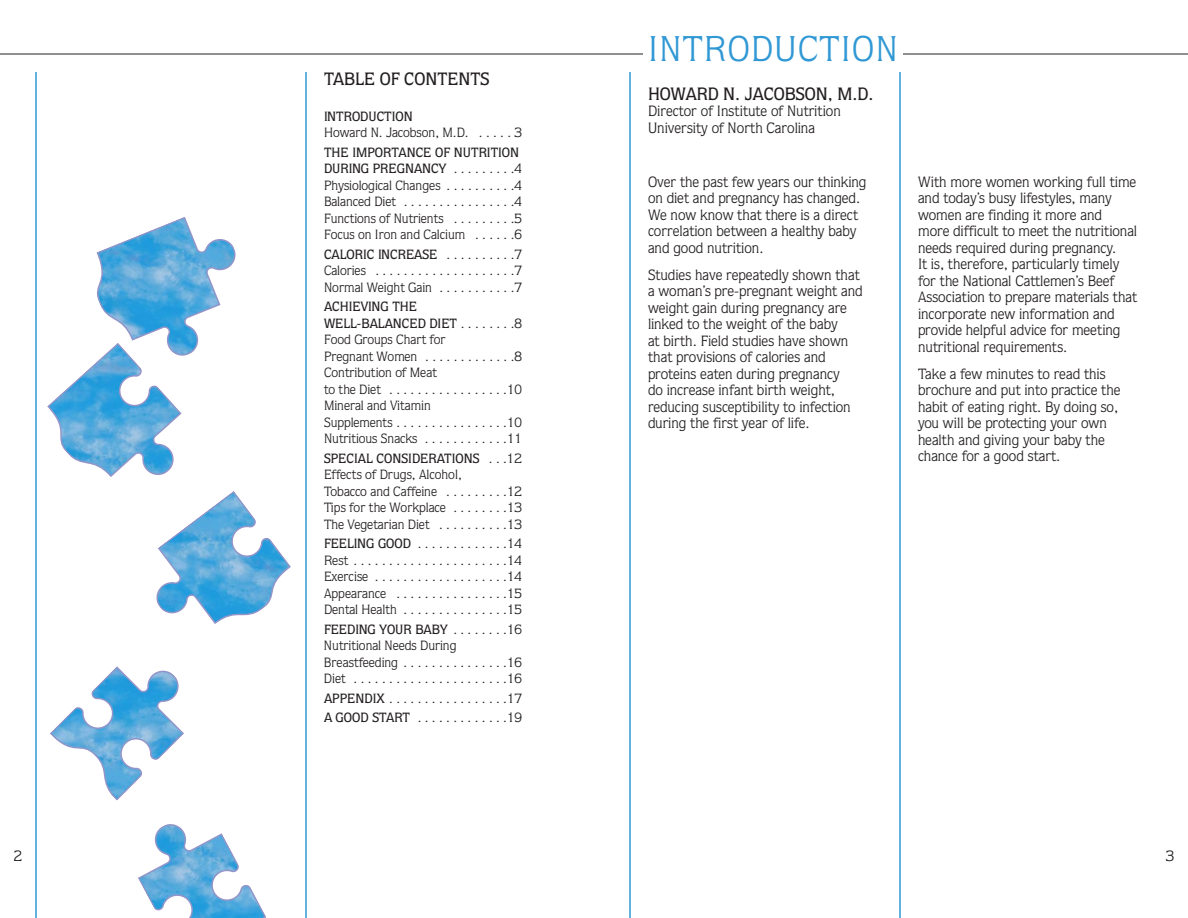
<style>
.page{position:relative;width:1188px;height:918px;background:#fff}
.page>*{position:absolute;margin:0;border:0;box-sizing:border-box;transform-origin:0 0}
.t1{font:36px "Quorum";letter-spacing:.04em;color:#3098d4}
.t2{font:500 18px "Quorum";color:#231f20}
.t3{font:15px/16.5px "Quorum";color:#231f20}
.t4{font:13.5px/16.5px "Quorum";color:#231f20}
.t5{font:500 13.5px "Quorum";color:#231f20}
.s1{font-weight:500}
</style>
<div class="page">
<hr style="left:629px;top:72px;width:2px;height:846px;background:#3098d4">
<hr style="left:899px;top:72px;width:2px;height:846px;background:#3098d4">
<hr style="left:594px;top:54px;width:594px;height:1px;background:#231f20">
<hr style="left:35px;top:72px;width:2px;height:846px;background:#3098d4">
<hr style="left:305px;top:72px;width:2px;height:846px;background:#3098d4">
<hr style="left:0;top:54px;width:594px;height:1px;background:#231f20">
<div style="left:644px;top:50px;width:259px;height:8px;background:#fff"></div>
<svg style="left:47px;top:217px;width:244px;height:407px"></svg>
<svg style="left:50px;top:666px;width:134px;height:135px"></svg>
<svg style="left:138px;top:824px;width:128px;height:94px"></svg>
<p class="t3" style="left:14px;top:849px;width:10px">2</p>
<p class="t2" style="left:324px;top:72px;width:167px">TABLE OF CONTENTS</p>
<p class="t5" style="left:324px;top:111px;width:90px">INTRODUCTION</p>
<p class="t4" style="left:324px;top:126px;width:200px">Howard N. Jacobson, M.D. . . . . . 3</p>
<p class="t4" style="left:324px;top:145px;width:200px"><span class="s1">THE IMPORTANCE OF NUTRITION<br>DURING PREGNANCY</span> . . . . . . . . .4<br>Physiological Changes . . . . . . . . . .4<br>Balanced Diet . . . . . . . . . . . . . . . .4<br>Functions of Nutrients . . . . . . . . .5<br>Focus on Iron and Calcium . . . . . .6</p>
<p class="t4" style="left:324px;top:247px;width:200px;text-align:justify"><span class="s1">CALORIC INCREASE</span> . . . . . . . . . .7<br>Calories . . . . . . . . . . . . . . . . . . . .7<br>Normal Weight Gain . . . . . . . . . . .7</p>
<p class="t4" style="left:324px;top:300px;width:200px"><span class="s1">ACHIEVING THE<br>WELL-BALANCED DIET</span> . . . . . . . .8<br>Food Groups Chart for<br>Pregnant Women . . . . . . . . . . . . .8<br>Contribution of Meat<br>to the Diet . . . . . . . . . . . . . . . . .10<br>Mineral and Vitamin<br>Supplements . . . . . . . . . . . . . . . .10<br>Nutritious Snacks . . . . . . . . . . . .11</p>
<p class="t4" style="left:324px;top:451px;width:200px"><span class="s1">SPECIAL CONSIDERATIONS</span> . . .12<br>Effects of Drugs, Alcohol,<br>Tobacco and Caffeine . . . . . . . . .12<br>Tips for the Workplace . . . . . . . .13<br>The Vegetarian Diet . . . . . . . . . .13</p>
<p class="t4" style="left:324px;top:537px;width:200px;text-align:justify"><span class="s1">FEELING GOOD</span> . . . . . . . . . . . . .14<br>Rest . . . . . . . . . . . . . . . . . . . . . .14<br>Exercise . . . . . . . . . . . . . . . . . . .14<br>Appearance . . . . . . . . . . . . . . . .15<br>Dental Health . . . . . . . . . . . . . . .15</p>
<p class="t4" style="left:324px;top:622px;width:200px"><span class="s1">FEEDING YOUR BABY</span> . . . . . . . .16<br>Nutritional Needs During<br>Breastfeeding . . . . . . . . . . . . . . .16<br>Diet . . . . . . . . . . . . . . . . . . . . . .16</p>
<p class="t4" style="left:324px;top:690px;width:200px;line-height:19.5px"><span class="s1">APPENDIX</span> . . . . . . . . . . . . . . . . .17<br><span class="s1">A GOOD START</span> . . . . . . . . . . . . .19</p>
<h1 class="t1" style="left:648px;top:36px;width:251px">INTRODUCTION</h1>
<p class="t2" style="left:648px;top:87px;width:227px">HOWARD N. JACOBSON, M.D.</p>
<p class="t3" style="left:648px;top:104px;width:194px">Director of Institute of Nutrition<br>University of North Carolina</p>
<p class="t3" style="left:648px;top:175px;width:220px">Over the past few years our thinking on diet and pregnancy has changed.<br>We now know that there is a direct correlation between a healthy baby and good nutrition.</p>
<p class="t3" style="left:648px;top:268px;width:216px">Studies have repeatedly shown that a woman’s pre-pregnant weight and weight gain during pregnancy are linked to the weight of the baby<br>at birth. Field studies have shown that provisions of calories and proteins eaten during pregnancy<br>do increase infant birth weight, reducing susceptibility to infection during the first year of life.</p>
<p class="t3" style="left:918px;top:175px;width:221px">With more women working full time and today’s busy lifestyles, many women are finding it more and<br>more difficult to meet the nutritional needs required during pregnancy.<br>It is, therefore, particularly timely for the National Cattlemen’s Beef Association to prepare materials that incorporate new information and provide helpful advice for meeting nutritional requirements.</p>
<p class="t3" style="left:918px;top:367px;width:204px">Take a few minutes to read this brochure and put into practice the habit of eating right. By doing so, you will be protecting your own health and giving your baby the chance for a good start.</p>
<p class="t3" style="left:1166px;top:849px;width:10px">3</p>
</div>
